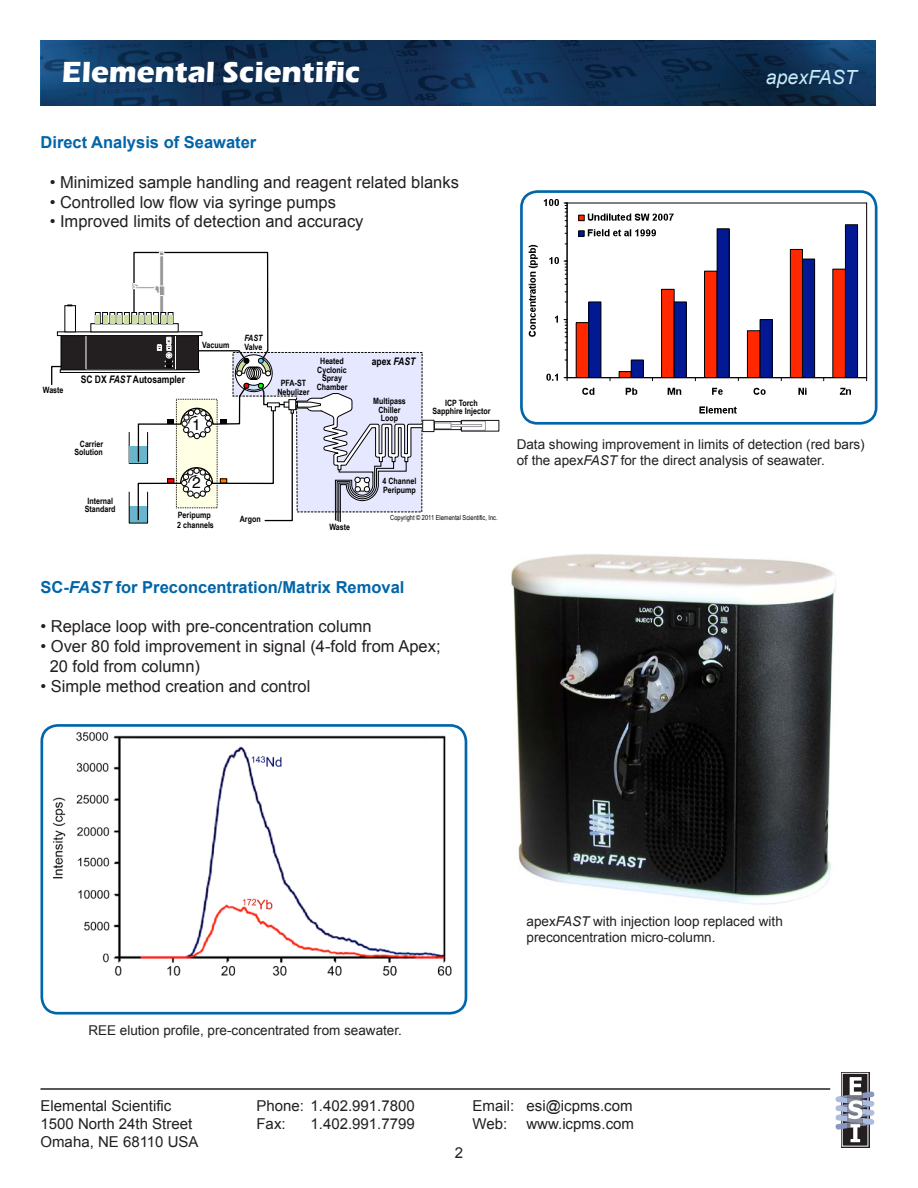
<style>
.page{position:relative;width:918px;height:1188px;background:#fff}
.page>*{position:absolute;margin:0;border:0;box-sizing:border-box;transform-origin:0 0}
.t1{font:700 30px "Eras ITC";color:#fff}
.Chart{font:italic 19.5px "Arial";color:#c7eaf8}
.t2{font:16.5px "Arial";color:#231f20}
.t3{font:700 16.5px "Arial";color:#0065a9}
.t4{font:15.6px "Helvetica";color:#000}
.t5{font:15px "Arial";color:#231f20}
.t6{font:13.5px/16.2px "Arial";color:#231f20}
.t7{font:700 10.35px "Arial Narrow";color:#000}
.t8{font:700 8.7px/8.7px "Arial Narrow";color:#000;text-align:center}
.t9{font:6.9px "Arial Narrow";color:#000}
.s1{font-style:italic}
</style>
<div class="page">
<img style="left:40px;top:40px;width:836px;height:66px">
<hr style="left:40px;top:1088px;width:790px;height:2px;background:#231f20">
<svg style="left:841px;top:1072px;width:28px;height:76px"></svg>
<div style="left:842px;top:1073px;width:26px;height:73px;border:1px solid #fff"></div>
<svg style="left:836px;top:1077px;width:38px;height:65px"></svg>
<hr style="left:567px;top:203px;width:300px;height:1px;background:#000">
<hr style="left:866px;top:203px;width:1px;height:175px;background:#000">
<div style="left:576px;top:323px;width:13px;height:55px;background:#ff2800"></div>
<div style="left:576px;top:322px;width:13px;height:56px;border:1px solid #000"></div>
<div style="left:619px;top:372px;width:12px;height:6px;background:#ff2800"></div>
<div style="left:619px;top:371px;width:12px;height:7px;border:1px solid #000"></div>
<div style="left:662px;top:289px;width:12px;height:89px;background:#ff2800"></div>
<div style="left:661px;top:289px;width:13px;height:89px;border:1px solid #000"></div>
<div style="left:704px;top:271px;width:13px;height:107px;background:#ff2800"></div>
<div style="left:704px;top:271px;width:13px;height:107px;border:1px solid #000"></div>
<div style="left:747px;top:331px;width:13px;height:47px;background:#ff2800"></div>
<div style="left:747px;top:330px;width:13px;height:48px;border:1px solid #000"></div>
<div style="left:790px;top:249px;width:12px;height:129px;background:#ff2800"></div>
<div style="left:790px;top:249px;width:13px;height:129px;border:1px solid #000"></div>
<div style="left:833px;top:269px;width:12px;height:109px;background:#ff2800"></div>
<div style="left:589px;top:302px;width:12px;height:76px;background:#031893"></div>
<div style="left:631px;top:360px;width:12px;height:18px;background:#031893"></div>
<div style="left:631px;top:360px;width:13px;height:18px;border:1px solid #000"></div>
<div style="left:674px;top:302px;width:12px;height:76px;background:#031893"></div>
<div style="left:674px;top:302px;width:13px;height:76px;border:1px solid #000"></div>
<div style="left:717px;top:229px;width:12px;height:149px;background:#031893"></div>
<div style="left:717px;top:228px;width:12px;height:150px;border:1px solid #000"></div>
<div style="left:760px;top:320px;width:12px;height:58px;background:#031893"></div>
<div style="left:802px;top:259px;width:13px;height:119px;background:#031893"></div>
<div style="left:802px;top:259px;width:13px;height:119px;border:1px solid #000"></div>
<div style="left:845px;top:225px;width:13px;height:153px;background:#031893"></div>
<div style="left:845px;top:224px;width:13px;height:154px;border:1px solid #000"></div>
<hr style="left:567px;top:203px;width:1px;height:175px;background:#000">
<svg style="left:564px;top:319px;width:3px;height:25px"></svg>
<hr style="left:567px;top:377px;width:300px;height:1px;background:#000">
<svg style="left:546px;top:374px;width:12px;height:7px"></svg>
<svg style="left:555px;top:316px;width:3px;height:7px"></svg>
<svg style="left:549px;top:257px;width:18px;height:28px"></svg>
<svg style="left:544px;top:199px;width:23px;height:28px"></svg>
<svg style="left:582px;top:388px;width:12px;height:7px"></svg>
<svg style="left:626px;top:388px;width:11px;height:7px"></svg>
<svg style="left:668px;top:388px;width:13px;height:7px"></svg>
<svg style="left:712px;top:388px;width:11px;height:7px"></svg>
<svg style="left:753px;top:388px;width:13px;height:7px"></svg>
<svg style="left:798px;top:388px;width:9px;height:7px"></svg>
<svg style="left:840px;top:388px;width:11px;height:7px"></svg>
<svg style="left:699px;top:406px;width:38px;height:8px"></svg>
<svg style="left:529px;top:245px;width:9px;height:92px"></svg>
<div style="left:578px;top:215px;width:7px;height:6px;border:1px solid #000"></div>
<svg style="left:579px;top:214px;width:95px;height:7px"></svg>
<div style="left:578px;top:231px;width:7px;height:6px;border:1px solid #000"></div>
<svg style="left:579px;top:229px;width:77px;height:7px"></svg>
<div style="left:520px;top:190px;width:357px;height:235px;border:3px solid #0065a9;border-radius:16px"></div>
<img style="left:44px;top:725px;width:420px;height:251px">
<div style="left:40px;top:724px;width:427px;height:291px;border:3px solid #0065a9;border-radius:16px"></div>
<img style="left:511px;top:554px;width:325px;height:351px">
<svg style="left:51px;top:365px;width:10px;height:21px"></svg>
<div style="left:61px;top:336px;width:137px;height:34px;background:#231f20"></div>
<div style="left:61px;top:335px;width:138px;height:35px;border:1px solid #000"></div>
<div style="left:57px;top:332px;width:145px;height:4px;border:1px solid #000"></div>
<div style="left:60px;top:370px;width:139px;height:3px;border:1px solid #000"></div>
<div style="left:65px;top:306px;width:11px;height:26px;border:1px solid #000"></div>
<div style="left:95px;top:312px;width:5px;height:12px;border:1px solid #000"></div>
<div style="left:103px;top:312px;width:5px;height:12px;border:1px solid #000"></div>
<div style="left:110px;top:312px;width:5px;height:12px;border:1px solid #000"></div>
<svg style="left:96px;top:315px;width:18px;height:9px"></svg>
<div style="left:117px;top:312px;width:5px;height:12px;border:1px solid #000"></div>
<div style="left:117px;top:315px;width:5px;height:9px;background:#ccdfa1"></div>
<div style="left:124px;top:312px;width:5px;height:12px;border:1px solid #000"></div>
<div style="left:461px;top:421px;width:25px;height:10px;border:1px solid #98999e"></div>
<div style="left:434px;top:423px;width:18px;height:6px;border:1px solid #98999e"></div>
<div style="left:434px;top:421px;width:27px;height:9px;border:1px solid #131215"></div>
<div style="left:461px;top:420px;width:38px;height:11px;border:1px solid #131215"></div>
<div style="left:451px;top:424px;width:31px;height:3px;border:1px solid #98999e"></div>
<div style="left:422px;top:420px;width:12px;height:12px;border:1px solid #131215"></div>
<svg style="left:125px;top:251px;width:301px;height:272px"></svg>
<h1 class="t1" style="left:62px;top:55px;width:300px">Elemental Scientific</h1>
<p class="t3" style="left:40px;top:133px;width:217px">Direct Analysis of Seawater</p>
<p class="t2" style="left:50px;top:173px;width:411px">• Minimized sample handling and reagent related blanks</p>
<p class="t2" style="left:50px;top:193px;width:288px">• Controlled low flow via syringe pumps</p>
<p class="t2" style="left:50px;top:212px;width:315px">• Improved limits of detection and accuracy</p>
<p class="Chart" style="left:766px;top:66px;width:92px">apexFAST</p>
<p class="t8" style="left:43px;top:386px;width:22px">Waste</p>
<p class="t7" style="left:81px;top:373px;width:106px">SC DX <span class="s1">FAST</span> Autosampler</p>
<p class="t8" style="left:202px;top:341px;width:29px">Vacuum</p>
<p class="t8" style="left:74px;top:439px;width:30px;text-align:right">Carrier<br>Solution</p>
<p class="t4" style="left:192px;top:412px;width:10px">1</p>
<p class="t8" style="left:85px;top:496px;width:32px;text-align:left">Internal<br>Standard</p>
<p class="t4" style="left:192px;top:471px;width:10px">2</p>
<p class="t8" style="left:177px;top:509px;width:38px;line-height:10.4px;text-align:left">Peripump<br>2 channels</p>
<p class="t8" style="left:244px;top:334px;width:20px;text-align:left"><span class="s1">FAST<br></span>Valve</p>
<p class="t8" style="left:317px;top:357px;width:32px">Heated<br>Cyclonic<br>Spray<br>Chamber</p>
<p class="t8" style="left:278px;top:379px;width:33px">PFA-ST<br>Nebulizer</p>
<p class="t7" style="left:372px;top:355px;width:45px">apex <span class="s1">FAST</span></p>
<p class="t8" style="left:373px;top:396px;width:34px">Multipass<br>Chiller<br>Loop</p>
<p class="t8" style="left:432px;top:398px;width:60px">ICP Torch<br>Sapphire Injector</p>
<p class="t8" style="left:383px;top:477px;width:35px;text-align:left">4 Channel<br>Peripump</p>
<p class="t8" style="left:240px;top:515px;width:22px">Argon</p>
<p class="t9" style="left:390px;top:514px;width:109px">Copyright © 2011 Elemental Scientific, Inc.</p>
<p class="t8" style="left:329px;top:522px;width:22px">Waste</p>
<p class="t6" style="left:517px;top:436px;width:350px">Data showing improvement in limits of detection (red bars) of the apex<span class="s1">FAST</span> for the direct analysis of seawater.</p>
<p class="t3" style="left:40px;top:577px;width:365px">SC-<span class="s1">FAST</span> for Preconcentration/Matrix Removal</p>
<p class="t2" style="left:40px;top:617px;width:333px">• Replace loop with pre-concentration column</p>
<p class="t2" style="left:40px;top:637px;width:402px">• Over 80 fold improvement in signal (4-fold from Apex;</p>
<p class="t2" style="left:50px;top:657px;width:152px">20 fold from column)</p>
<p class="t2" style="left:40px;top:676px;width:271px">• Simple method creation and control</p>
<p class="t6" style="left:88px;top:1022px;width:315px">REE elution profile, pre-concentrated from seawater.</p>
<p class="t6" style="left:526px;top:913px;width:258px">apex<span class="s1">FAST</span> with injection loop replaced with preconcentration micro-column.</p>
<p class="t5" style="left:40px;top:1098px;width:132px">Elemental Scientific</p>
<p class="t5" style="left:256px;top:1098px;width:160px">Phone: 1.402.991.7800</p>
<p class="t5" style="left:472px;top:1098px;width:162px">Email: esi@icpms.com</p>
<p class="t5" style="left:40px;top:1116px;width:153px">1500 North 24th Street</p>
<p class="t5" style="left:256px;top:1116px;width:31px">Fax:</p>
<p class="t5" style="left:310px;top:1116px;width:106px">1.402.991.7799</p>
<p class="t5" style="left:472px;top:1116px;width:36px">Web:</p>
<p class="t5" style="left:526px;top:1116px;width:109px">www.icpms.com</p>
<p class="t5" style="left:40px;top:1134px;width:160px">Omaha, NE 68110 USA</p>
<p class="t5" style="left:455px;top:1145px;width:10px">2</p>
</div>
